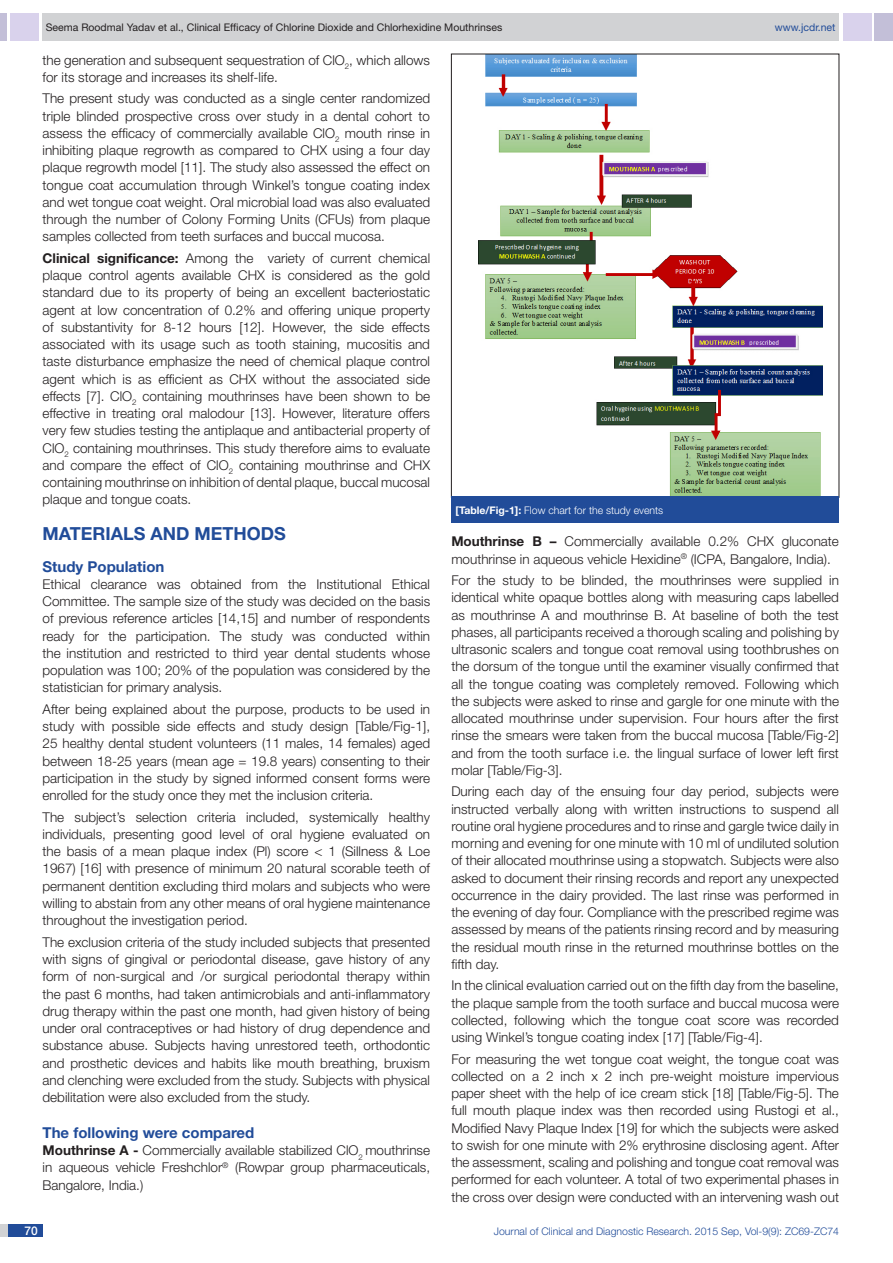
<style>
.page{position:relative;width:893px;height:1263px;background:#fff}
.page>*{position:absolute;margin:0;border:0;box-sizing:border-box;transform-origin:0 0}
.Heading{font:700 18px "Helvetica Neue";color:#214c99}
.Level_2{font:700 15px "Helvetica Neue";color:#214c99}
.Body_text{font:300 13.5px/17.2px "Helvetica Neue";color:#231f20;text-align:justify}
.t1{font:500 12px "Helvetica Neue";color:#fff}
.t2{font:10.5px "Helvetica Neue";color:#231f20}
.t3{font:300 10.5px "Helvetica Neue";color:#214c99}
.Table_text{font:300 10.5px "Helvetica Neue";color:#fff}
.t4{font:10.5px "Helvetica Neue";color:#214c99}
.s1{font-weight:700}
</style>
<div class="page">
<div style="left:0;top:13px;width:7px;height:28px;background:#c3bfd8"></div>
<div style="left:10px;top:13px;width:29px;height:28px;background:#d9d2ec"></div>
<div style="left:43px;top:13px;width:796px;height:28px;background:#d1d2d4"></div>
<div style="left:875px;top:13px;width:18px;height:28px;background:#c3bfd8"></div>
<div style="left:843px;top:13px;width:29px;height:28px;background:#d9d2ec"></div>
<div style="left:0;top:1224px;width:43px;height:13px;background:#d1d2d4"></div>
<div style="left:8px;top:1224px;width:35px;height:13px;background:#214c99"></div>
<img style="left:478px;top:56px;width:344px;height:440px">
<div style="left:451px;top:496px;width:388px;height:27px;background:#214c99"></div>
<p class="t2" style="left:46px;top:21px;width:458px">Seema Roodmal Yadav et al., Clinical Efficacy of Chlorine Dioxide and Chlorhexidine Mouthrinses</p>
<p class="t4" style="left:775px;top:21px;width:62px">www.jcdr.net</p>
<p class="Body_text" style="left:43px;top:51px;width:389px">the generation and subsequent sequestration of ClO<sub>2</sub>, which allows for its storage and increases its shelf-life.</p>
<p class="Body_text" style="left:43px;top:90px;width:389px">The present study was conducted as a single center randomized triple blinded prospective cross over study in a dental cohort to assess the efficacy of commercially available ClO<sub>2</sub> mouth rinse in inhibiting plaque regrowth as compared to CHX using a four day plaque regrowth model [11]. The study also assessed the effect on tongue coat accumulation through Winkel’s tongue coating index and wet tongue coat weight. Oral microbial load was also evaluated through the number of Colony Forming Units (CFUs) from plaque samples collected from teeth surfaces and buccal mucosa.</p>
<p class="Body_text" style="left:43px;top:249px;width:389px"><span class="s1">Clinical significance:</span> Among the variety of current chemical plaque control agents available CHX is considered as the gold standard due to its property of being an excellent bacteriostatic agent at low concentration of 0.2% and offering unique property of substantivity for 8-12 hours [12]. However, the side effects associated with its usage such as tooth staining, mucositis and taste disturbance emphasize the need of chemical plaque control agent which is as efficient as CHX without the associated side effects [7]. ClO<sub>2</sub> containing mouthrinses have been shown to be effective in treating oral malodour [13]. However, literature offers very few studies testing the antiplaque and antibacterial property of ClO<sub>2</sub> containing mouthrinses. This study therefore aims to evaluate and compare the effect of ClO<sub>2</sub> containing mouthrinse and CHX containing mouthrinse on inhibition of dental plaque, buccal mucosal plaque and tongue coats.</p>
<p class="Heading" style="left:43px;top:523px;width:245px">MATERIALs AND METHODS</p>
<p class="Level_2" style="left:43px;top:557px;width:123px">Study Population</p>
<p class="Body_text" style="left:43px;top:575px;width:389px">Ethical clearance was obtained from the Institutional Ethical Committee. The sample size of the study was decided on the basis of previous reference articles [14,15] and number of respondents ready for the participation. The study was conducted within the institution and restricted to third year dental students whose population was 100; 20% of the population was considered by the statistician for primary analysis.</p>
<p class="Body_text" style="left:43px;top:700px;width:389px">After being explained about the purpose, products to be used in study with possible side effects and study design [Table/Fig-1], 25 healthy dental student volunteers (11 males, 14 females) aged between 18-25 years (mean age = 19.8 years) consenting to their participation in the study by signed informed consent forms were enrolled for the study once they met the inclusion criteria.</p>
<p class="Body_text" style="left:43px;top:808px;width:389px">The subject’s selection criteria included, systemically healthy individuals, presenting good level of oral hygiene evaluated on the basis of a mean plaque index (Pl) score &lt; 1 (Sillness &amp; Loe 1967) [16] with presence of minimum 20 natural scorable teeth of permanent dentition excluding third molars and subjects who were willing to abstain from any other means of oral hygiene maintenance throughout the investigation period.</p>
<p class="Body_text" style="left:43px;top:933px;width:389px">The exclusion criteria of the study included subjects that presented with signs of gingival or periodontal disease, gave history of any form of non-surgical and /or surgical periodontal therapy within the past 6 months, had taken antimicrobials and anti-inflammatory drug therapy within the past one month, had given history of being under oral contraceptives or had history of drug dependence and substance abuse. Subjects having unrestored teeth, orthodontic and prosthetic devices and habits like mouth breathing, bruxism and clenching were excluded from the study. Subjects with physical debilitation were also excluded from the study.</p>
<p class="Level_2" style="left:43px;top:1123px;width:213px">The following were compared</p>
<p class="Body_text" style="left:43px;top:1141px;width:389px"><span class="s1">Mouthrinse A -</span> Commercially available stabilized ClO<sub>2</sub> mouthrinse in aqueous vehicle Freshchlor<sup>®</sup> (Rowpar group pharmaceuticals, Bangalore, India.)</p>
<p class="Table_text" style="left:456px;top:503px;width:209px"><span class="s1">[Table/Fig-1]:</span> Flow chart for the study events</p>
<p class="Body_text" style="left:451px;top:533px;width:389px"><span class="s1">Mouthrinse B –</span> Commercially available 0.2% CHX gluconate mouthrinse in aqueous vehicle Hexidine<sup>®</sup> (ICPA, Bangalore, India).</p>
<p class="Body_text" style="left:451px;top:571px;width:389px">For the study to be blinded, the mouthrinses were supplied in identical white opaque bottles along with measuring caps labelled as mouthrinse A and mouthrinse B. At baseline of both the test phases, all participants received a thorough scaling and polishing by ultrasonic scalers and tongue coat removal using toothbrushes on the dorsum of the tongue until the examiner visually confirmed that all the tongue coating was completely removed. Following which the subjects were asked to rinse and gargle for one minute with the allocated mouthrinse under supervision. Four hours after the first rinse the smears were taken from the buccal mucosa [Table/Fig-2] and from the tooth surface i.e. the lingual surface of lower left first molar [Table/Fig-3].</p>
<p class="Body_text" style="left:451px;top:783px;width:389px">During each day of the ensuing four day period, subjects were instructed verbally along with written instructions to suspend all routine oral hygiene procedures and to rinse and gargle twice daily in morning and evening for one minute with 10 ml of undiluted solution of their allocated mouthrinse using a stopwatch. Subjects were also asked to document their rinsing records and report any unexpected occurrence in the dairy provided. The last rinse was performed in the evening of day four. Compliance with the prescribed regime was assessed by means of the patients rinsing record and by measuring the residual mouth rinse in the returned mouthrinse bottles on the fifth day.</p>
<p class="Body_text" style="left:451px;top:977px;width:389px">In the clinical evaluation carried out on the fifth day from the baseline, the plaque sample from the tooth surface and buccal mucosa were collected, following which the tongue coat score was recorded using Winkel’s tongue coating index [17] [Table/Fig-4].</p>
<p class="Body_text" style="left:451px;top:1050px;width:389px">For measuring the wet tongue coat weight, the tongue coat was collected on a 2 inch x 2 inch pre-weight moisture impervious paper sheet with the help of ice cream stick [18] [Table/Fig-5]. The full mouth plaque index was then recorded using Rustogi et al., Modified Navy Plaque Index [19] for which the subjects were asked to swish for one minute with 2% erythrosine disclosing agent. After the assessment, scaling and polishing and tongue coat removal was performed for each volunteer. A total of two experimental phases in the cross over design were conducted with an intervening wash out</p>
<p class="t1" style="left:24px;top:1223px;width:15px">70</p>
<p class="t3" style="left:494px;top:1225px;width:347px">Journal of Clinical and Diagnostic Research. 2015 Sep, Vol-9(9): ZC69-ZC74</p>
</div>
